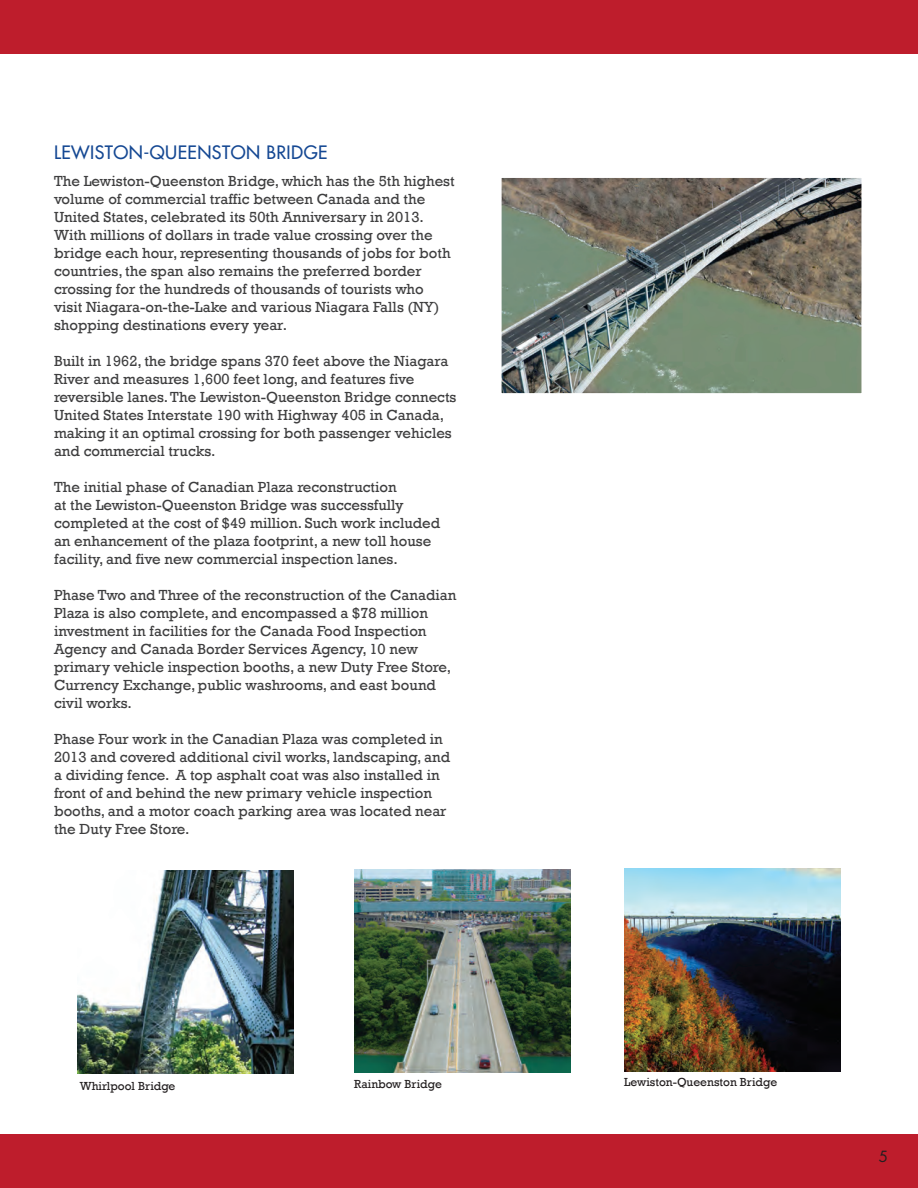
<style>
.page{position:relative;width:918px;height:1188px;background:#fff}
.page>*{position:absolute;margin:0;border:0;box-sizing:border-box;transform-origin:0 0}
.t1{font:18px "Futura";letter-spacing:.025em;color:#154893}
.t2{font:15px/18px "Rockwell";color:#3e3e3f}
.t3{font:15px "Futura";color:#231f20}
.t4{font:12px "Rockwell";color:#231f20}
</style>
<div class="page">
<img style="left:503px;top:179px;width:357px;height:213px">
<div style="left:499px;top:175px;width:365px;height:221px;border:3px solid #fff"></div>
<div style="left:0;top:0;width:918px;height:53px;background:#be1d2c"></div>
<div style="left:0;top:1135px;width:918px;height:53px;background:#be1d2c"></div>
<img style="left:78px;top:870px;width:216px;height:203px">
<img style="left:355px;top:870px;width:215px;height:203px">
<img style="left:624px;top:868px;width:216px;height:203px">
<p class="t1" style="left:54px;top:141px;width:275px">LEWISTON-QUEENSTON BRIDGE</p>
<p class="t2" style="left:54px;top:172px;width:402px">The Lewiston-Queenston Bridge, which has the 5th highest volume of commercial traffic between Canada and the United States, celebrated its 50th Anniversary in 2013.<br>With millions of dollars in trade value crossing over the bridge each hour, representing thousands of jobs for both countries, the span also remains the preferred border crossing for the hundreds of thousands of tourists who visit Niagara-on-the-Lake and various Niagara Falls (NY) shopping destinations every year.</p>
<p class="t2" style="left:54px;top:352px;width:404px">Built in 1962, the bridge spans 370 feet above the Niagara River and measures 1,600 feet long, and features five reversible lanes. The Lewiston-Queenston Bridge connects United States Interstate 190 with Highway 405 in Canada, making it an optimal crossing for both passenger vehicles and commercial trucks.</p>
<p class="t2" style="left:54px;top:478px;width:388px">The initial phase of Canadian Plaza reconstruction<br>at the Lewiston-Queenston Bridge was successfully completed at the cost of $49 million. Such work included an enhancement of the plaza footprint, a new toll house facility, and five new commercial inspection lanes.</p>
<p class="t2" style="left:54px;top:586px;width:404px">Phase Two and Three of the reconstruction of the Canadian Plaza is also complete, and encompassed a $78 million investment in facilities for the Canada Food Inspection Agency and Canada Border Services Agency, 10 new primary vehicle inspection booths, a new Duty Free Store, Currency Exchange, public washrooms, and east bound civil works.</p>
<p class="t2" style="left:54px;top:730px;width:398px">Phase Four work in the Canadian Plaza was completed in 2013 and covered additional civil works, landscaping, and a dividing fence. A top asphalt coat was also installed in front of and behind the new primary vehicle inspection booths, and a motor coach parking area was located near the Duty Free Store.</p>
<p class="t4" style="left:80px;top:1080px;width:97px">Whirlpool Bridge</p>
<p class="t4" style="left:354px;top:1077px;width:89px">Rainbow Bridge</p>
<p class="t4" style="left:624px;top:1075px;width:155px">Lewiston-Queenston Bridge</p>
<p class="t3" style="left:879px;top:1146px;width:11px">5</p>
</div>
